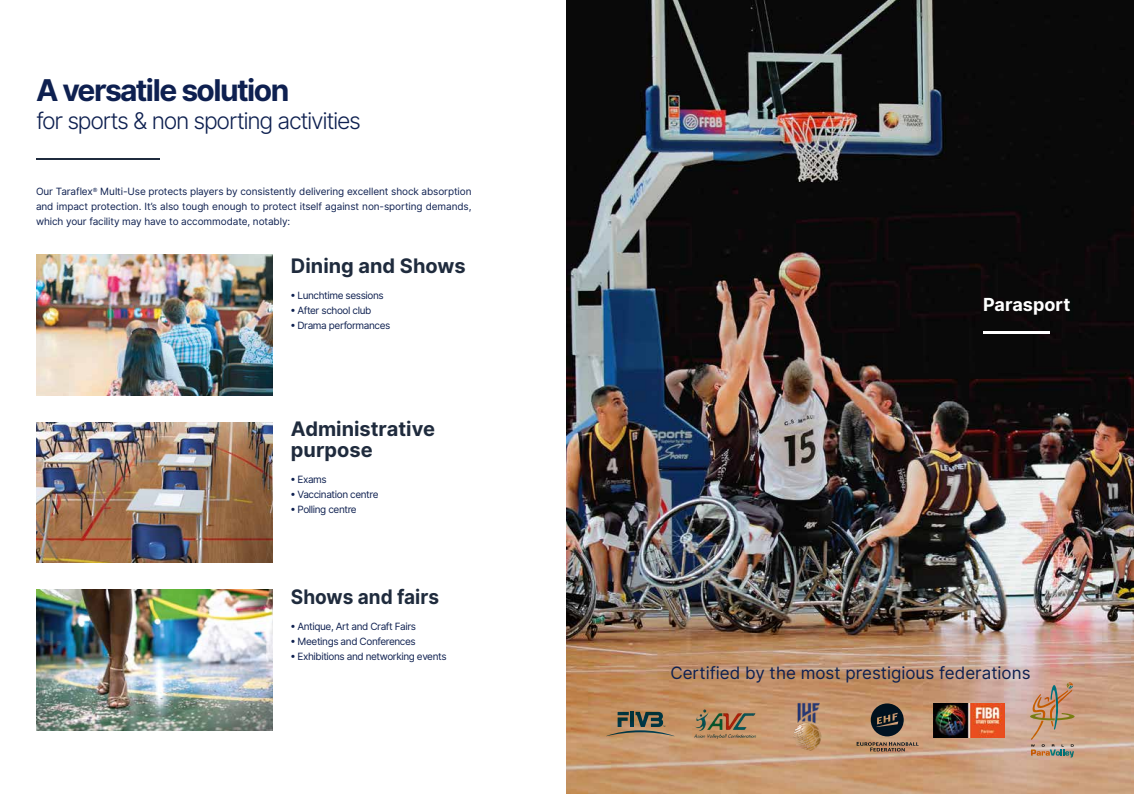
<style>
.page{position:relative;width:1134px;height:794px;background:#fff}
.page>*{position:absolute;margin:0;border:0;box-sizing:border-box;transform-origin:0 0}
.t1{font:700 30px "Inter";letter-spacing:-.05em;color:#0e2050}
.t2{font:23px "Inter Light BETA";letter-spacing:-.055em;color:#0e2050}
.t3{font:700 20px/21px "Inter";color:#1f2b3d}
.t4{font:700 20px "Inter";color:#1f2b3d;scale:.95 1}
.t5{font:700 18px "Inter";color:#fff}
.t6{font:17px "Inter";color:#0e2050}
.t7{font:10px/15px "Inter";letter-spacing:-.04em;color:#0e2050;text-align:justify}
</style>
<div class="page">
<img style="left:567px;top:0;width:567px;height:794px">
<img style="left:36px;top:254px;width:236px;height:141px">
<img style="left:36px;top:422px;width:236px;height:141px">
<img style="left:782px;top:690px;width:46px;height:72px">
<img style="left:933px;top:703px;width:71px;height:34px">
<hr style="left:983px;top:331px;width:67px;height:2px;background:#fff">
<svg style="left:1030px;top:682px;width:44px;height:75px;background:#bd997d"></svg>
<hr style="left:36px;top:158px;width:124px;height:2px;background:#1f2b3d">
<svg style="left:603px;top:684px;width:76px;height:83px;background:#c49368"></svg>
<svg style="left:606px;top:712px;width:68px;height:24px;background:#887559"></svg>
<svg style="left:690px;top:684px;width:67px;height:83px;background:#c69870"></svg>
<img style="left:690px;top:709px;width:67px;height:29px">
<svg style="left:854px;top:684px;width:67px;height:83px;background:#c69670"></svg>
<svg style="left:871px;top:703px;width:33px;height:33px"></svg>
<svg style="left:876px;top:712px;width:22px;height:15px"></svg>
<svg style="left:857px;top:742px;width:61px;height:9px"></svg>
<img style="left:36px;top:589px;width:236px;height:141px">
<h1 class="t1" style="left:36px;top:68px;width:255px">A versatile solution</h1>
<h2 class="t2" style="left:36px;top:104px;width:326px">for sports &amp; non sporting activities</h2>
<p class="t7" style="left:36px;top:184px;width:437px">Our Taraflex<sup>®</sup> Multi-Use protects players by consistently delivering excellent shock absorption and impact protection. It’s also tough enough to protect itself against non-sporting demands, which your facility may have to accommodate, notably:</p>
<h3 class="t3" style="left:291px;top:255px;width:176px">Dining and Shows</h3>
<p class="t7" style="left:291px;top:287px;width:94px">• Lunchtime sessions</p>
<p class="t7" style="left:291px;top:302px;width:82px">• After school club</p>
<p class="t7" style="left:291px;top:317px;width:101px">• Drama performances</p>
<h3 class="t3" style="left:291px;top:419px;width:146px">Administrative purpose</h3>
<p class="t7" style="left:291px;top:472px;width:37px">• Exams</p>
<p class="t7" style="left:291px;top:487px;width:89px">• Vaccination centre</p>
<p class="t7" style="left:291px;top:502px;width:67px">• Polling centre</p>
<h3 class="t4" style="left:291px;top:582px;width:158px">Shows and fairs</h3>
<p class="t7" style="left:291px;top:619px;width:127px">• Antique, Art and Craft Fairs</p>
<p class="t7" style="left:291px;top:634px;width:126px">• Meetings and Conferences</p>
<p class="t7" style="left:291px;top:649px;width:157px">• Exhibitions and networking events</p>
<h3 class="t5" style="left:983px;top:291px;width:89px">Parasport</h3>
<h3 class="t6" style="left:670px;top:660px;width:362px">Certified by the most prestigious federations</h3>
</div>
